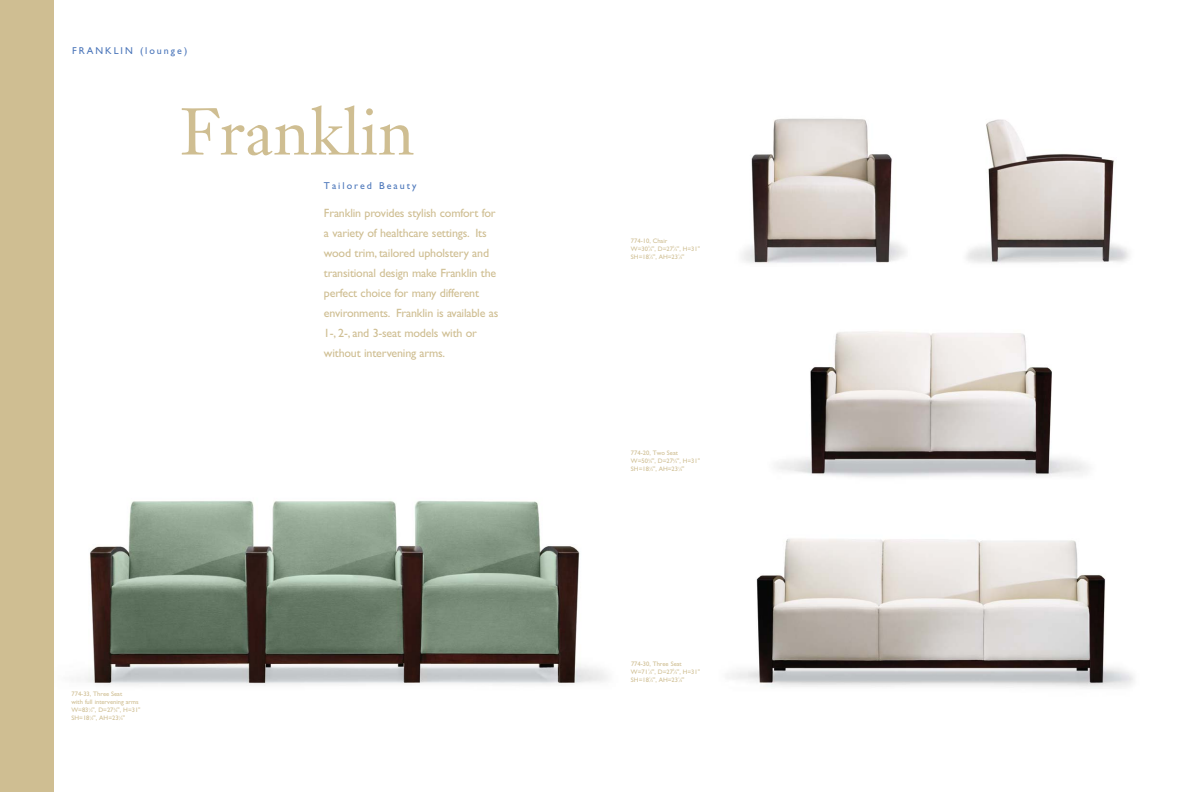
<style>
.page{position:relative;width:1179px;height:792px;background:#fff}
.page>*{position:absolute;margin:0;border:0;box-sizing:border-box;transform-origin:0 0}
.t1{font:65px "Janson Text";color:#cfbe92}
.t2{font:12px/20px "Gill Sans";letter-spacing:-.015em;color:#cfbe92}
.t3{font:10px "Gill Sans";letter-spacing:.2em;color:#4b76ba}
.t4{font:6.5px/8px "Gill Sans";color:#cfbe92}
.s1{font-size:3.2px}
</style>
<div class="page">
<img style="left:85px;top:501px;width:523px;height:185px">
<div style="left:0;top:0;width:54px;height:792px;background:#cfbe92"></div>
<img style="left:729px;top:538px;width:405px;height:151px">
<img style="left:742px;top:118px;width:164px;height:145px">
<img style="left:966px;top:119px;width:163px;height:145px">
<img style="left:777px;top:331px;width:311px;height:147px">
<h3 class="t3" style="left:72px;top:47px;width:117px">FRANKLIN (lounge)</h3>
<h1 class="t1" style="left:180px;top:105px;width:236px">Franklin</h1>
<h3 class="t3" style="left:324px;top:182px;width:94px">Tailored Beauty</h3>
<p class="t2" style="left:324px;top:204px;width:176px">Franklin provides stylish comfort for a variety of healthcare settings. Its wood trim, tailored upholstery and transitional design make Franklin the perfect choice for many different environments. Franklin is available as 1-, 2-, and 3-seat models with or without intervening arms.</p>
<p class="t4" style="left:72px;top:690px;width:71px">774-33, Three Seat<br>with full intervening arms<br>W=83<sup>1</sup>⁄<span class="s1">2</span>", D=27<sup>3</sup>⁄<span class="s1">4</span>", H=31"<br>SH=18<sup>1</sup>⁄<span class="s1">2</span>", AH=23<sup>1</sup>⁄<span class="s1">4</span>"</p>
<p class="t4" style="left:631px;top:237px;width:71px">774-10, Chair<br>W=30<sup>3</sup>⁄<span class="s1">4</span>", D=27<sup>3</sup>⁄<span class="s1">4</span>", H=31"<br>SH=18<sup>1</sup>⁄<span class="s1">2</span>", AH=23<sup>1</sup>⁄<span class="s1">4</span>"</p>
<p class="t4" style="left:631px;top:450px;width:71px">774-20, Two Seat<br>W=50<sup>3</sup>⁄<span class="s1">4</span>", D=27<sup>3</sup>⁄<span class="s1">4</span>", H=31"<br>SH=18<sup>1</sup>⁄<span class="s1">2</span>", AH=23<sup>1</sup>⁄<span class="s1">4</span>"</p>
<p class="t4" style="left:631px;top:660px;width:71px">774-30, Three Seat<br>W=71<sup>1</sup>⁄<span class="s1">2</span>", D=27<sup>3</sup>⁄<span class="s1">4</span>", H=31"<br>SH=18<sup>1</sup>⁄<span class="s1">2</span>", AH=23<sup>1</sup>⁄<span class="s1">4</span>"</p>
</div>
